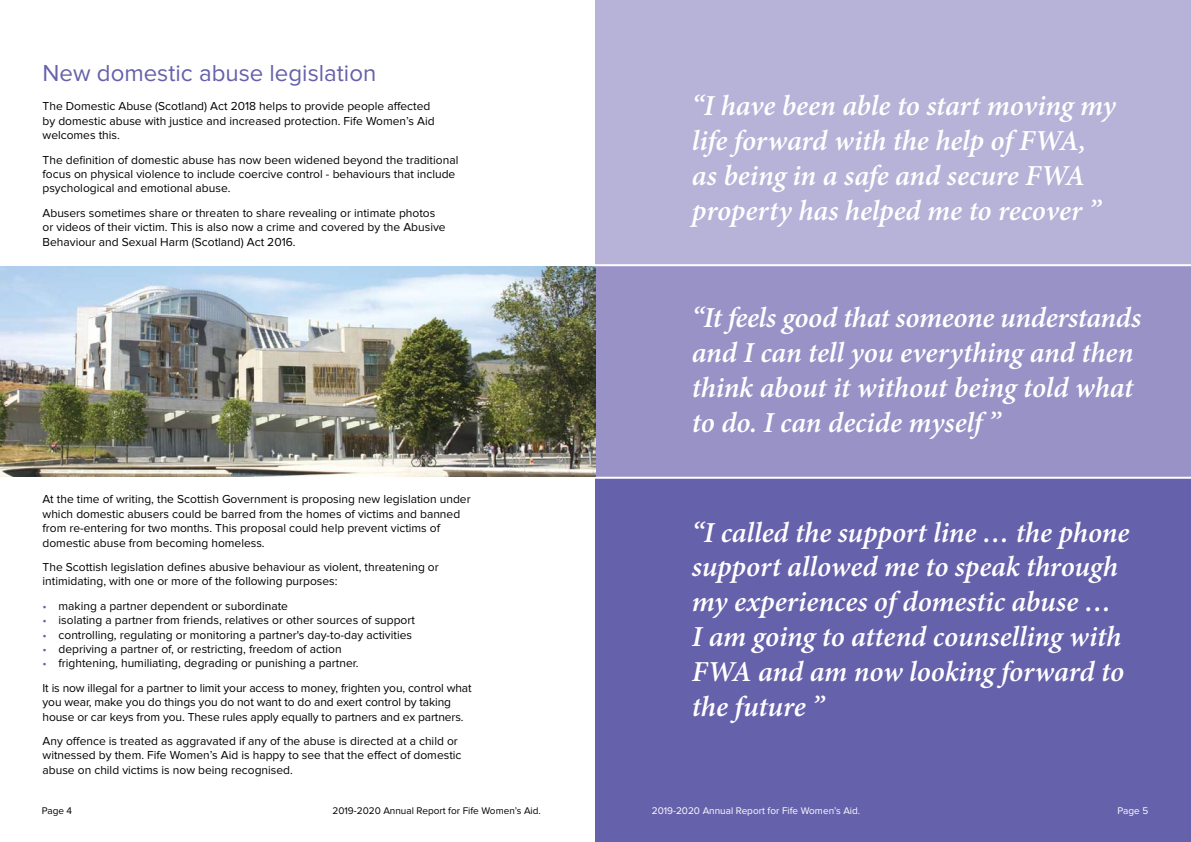
<style>
.page{position:relative;width:1191px;height:842px;background:#fff}
.page>*{position:absolute;margin:0;border:0;box-sizing:border-box;transform-origin:0 0}
.t1{font:italic 600 29px/34.8px "Minion Pro";letter-spacing:-.005em;color:#fff}
.t2{font:24px "Proxima Nova";color:#6661ab}
.t3{font:12px/14.4px "Proxima Nova";color:#000}
.t4{font:10px "Proxima Nova";color:#000}
.t5{font:10px "Proxima Nova";color:#fff}
.s1{color:#6661ab}
</style>
<div class="page">
<div style="left:595px;top:478px;width:596px;height:364px;background:#6661ab"></div>
<div style="left:595px;top:265px;width:596px;height:213px;background:#9892c7"></div>
<div style="left:595px;top:0;width:596px;height:265px;background:#b6b2d8"></div>
<hr style="left:0;top:264px;width:1191px;height:2px;background:#fff">
<hr style="left:0;top:477px;width:1191px;height:2px;background:#fff">
<img style="left:0;top:266px;width:595px;height:211px">
<h2 class="t2" style="left:43px;top:60px;width:335px">New domestic abuse legislation</h2>
<p class="t3" style="left:43px;top:99px;width:393px">The Domestic Abuse (Scotland) Act 2018 helps to provide people affected by domestic abuse with justice and increased protection. Fife Women’s Aid welcomes this.</p>
<p class="t3" style="left:43px;top:153px;width:417px">The definition of domestic abuse has now been widened beyond the traditional focus on physical violence to include coercive control - behaviours that include psychological and emotional abuse.</p>
<p class="t3" style="left:43px;top:206px;width:405px">Abusers sometimes share or threaten to share revealing or intimate photos or videos of their victim. This is also now a crime and covered by the Abusive<br>Behaviour and Sexual Harm (Scotland) Act 2016.</p>
<p class="t3" style="left:43px;top:492px;width:430px">At the time of writing, the Scottish Government is proposing new legislation under which domestic abusers could be barred from the homes of victims and banned from re-entering for two months. This proposal could help prevent victims of domestic abuse from becoming homeless.</p>
<p class="t3" style="left:43px;top:560px;width:398px">The Scottish legislation defines abusive behaviour as violent, threatening or intimidating, with one or more of the following purposes:</p>
<p class="t3" style="left:43px;top:599px;width:247px"><span class="s1">•</span> making a partner dependent or subordinate</p>
<p class="t3" style="left:43px;top:613px;width:374px"><span class="s1">•</span> isolating a partner from friends, relatives or other sources of support</p>
<p class="t3" style="left:43px;top:627px;width:371px"><span class="s1">•</span> controlling, regulating or monitoring a partner's day-to-day activities</p>
<p class="t3" style="left:43px;top:642px;width:301px"><span class="s1">•</span> depriving a partner of, or restricting, freedom of action</p>
<p class="t3" style="left:43px;top:651px;width:431px;line-height:24.4px"><span class="s1">•</span> frightening, humiliating, degrading or punishing a partner.<br>It is now illegal for a partner to limit your access to money, frighten you, control what</p>
<p class="t3" style="left:43px;top:695px;width:422px">you wear, make you do things you do not want to do and exert control by taking house or car keys from you. These rules apply equally to partners and ex partners.</p>
<p class="t3" style="left:43px;top:734px;width:420px">Any offence is treated as aggravated if any of the abuse is directed at a child or witnessed by them. Fife Women’s Aid is happy to see that the effect of domestic abuse on child victims is now being recognised.</p>
<h1 class="t1" style="left:692px;top:90px;width:425px">“I have been able to start moving my life forward with the help of FWA, as being in a safe and secure FWA property has helped me to recover ”</h1>
<h1 class="t1" style="left:692px;top:302px;width:451px">“It feels good that someone understands and I can tell you everything and then think about it without being told what to do. I can decide myself ”</h1>
<h1 class="t1" style="left:692px;top:516px;width:439px">“I called the support line … the phone support allowed me to speak through my experiences of domestic abuse …<br>I am going to attend counselling with<br>FWA and am now looking forward to the future ”</h1>
<p class="t4" style="left:42px;top:805px;width:32px">Page 4</p>
<p class="t4" style="left:332px;top:805px;width:210px">2019-2020 Annual Report for Fife Women’s Aid.</p>
<p class="t5" style="left:652px;top:805px;width:210px">2019-2020 Annual Report for Fife Women’s Aid.</p>
<p class="t5" style="left:1117px;top:805px;width:32px">Page 5</p>
</div>
